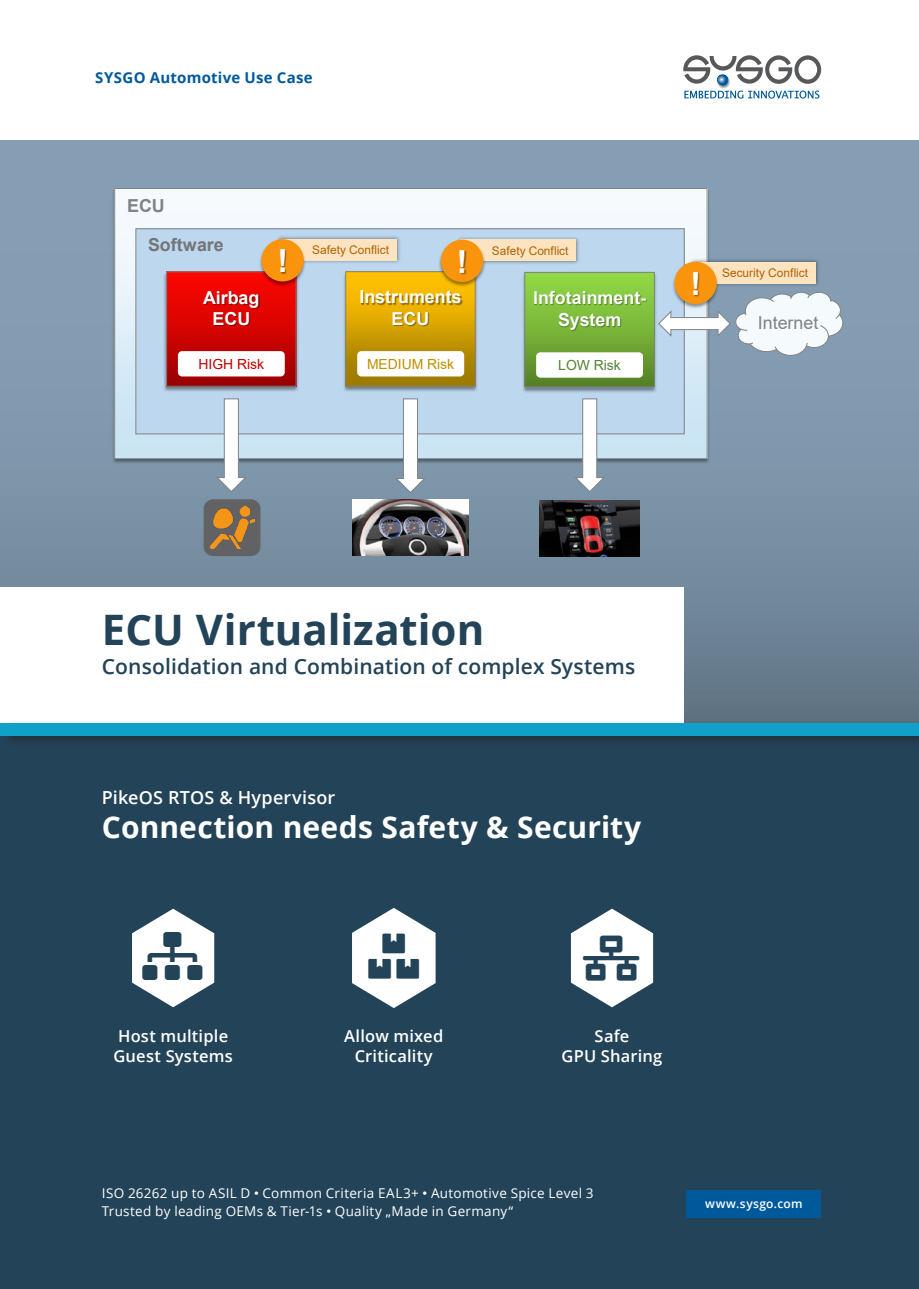
<style>
.page{position:relative;width:919px;height:1289px;background:#fff}
.page>*{position:absolute;margin:0;border:0;box-sizing:border-box;transform-origin:0 0}
._3{font:700 42px "Open Sans";color:#234358}
.t1{font:700 31.8px "Arial";color:#fff}
._3-2{font:700 30px "Open Sans";letter-spacing:.005em;color:#fff}
._3-3{font:600 21px "Open Sans";letter-spacing:.005em;color:#234358}
._3-4{font:600 18px "Open Sans";letter-spacing:.01em;color:#fff}
.t2{font:700 17.85px/21.5px "Arial";color:#fff;text-align:center}
.t3{font:700 17.85px/38.5px "Arial";color:#747578}
.t4{font:17.85px "Arial";color:#808285}
._3-5{font:600 16.5px/19.8px "Open Sans";letter-spacing:.01em;color:#fff;text-align:center}
._2{font:700 15px "Open Sans";letter-spacing:.015em;color:#00599b}
.t5{font:13.95px "Arial";color:#bf9000}
.t6{font:13.95px "Arial";color:#c00000}
.t7{font:13.95px "Arial";color:#548235}
._3-6{font:13.5px/18px "Open Sans";letter-spacing:.02em;color:#fff}
._3-7{font:600 12px "Open Sans";letter-spacing:.03em;color:#fff}
.t8{font:11.85px "Arial";color:#ac6403}
.s1{color:#808285}
.s2{font-family:"Arial"}
</style>
<div class="page">
<div style="left:0;top:723px;width:918px;height:565px;background:#234358"></div>
<div style="left:0;top:140px;width:918px;height:596px;background:linear-gradient(to bottom,#8da7bd,#687e8f)"></div>
<img style="left:110px;top:187px;width:601px;height:279px">
<div style="left:115px;top:188px;width:592px;height:270px;background:linear-gradient(to bottom,#fcfdff,#c5e1f2)"></div>
<div style="left:136px;top:229px;width:548px;height:205px;background:#bdd7ee"></div>
<div style="left:135px;top:228px;width:549px;height:206px;border:1px solid #808285"></div>
<img style="left:344px;top:274px;width:133px;height:118px">
<svg style="left:347px;top:273px;width:126px;height:111px;background:#c39602"></svg>
<div style="left:345px;top:271px;width:130px;height:115px;border:1px solid #808285"></div>
<img style="left:348px;top:280px;width:126px;height:40px">
<img style="left:380px;top:301px;width:62px;height:40px">
<img style="left:164px;top:273px;width:134px;height:119px">
<svg style="left:168px;top:273px;width:126px;height:112px;background:#cb0502"></svg>
<div style="left:166px;top:271px;width:130px;height:116px;border:1px solid #808285"></div>
<img style="left:192px;top:280px;width:80px;height:40px">
<img style="left:201px;top:302px;width:62px;height:39px">
<img style="left:523px;top:271px;width:133px;height:122px">
<svg style="left:526px;top:274px;width:126px;height:111px;background:#72a937"></svg>
<div style="left:524px;top:272px;width:130px;height:115px;border:1px solid #808285"></div>
<img style="left:523px;top:281px;width:106px;height:40px">
<img style="left:629px;top:281px;width:27px;height:40px">
<img style="left:546px;top:302px;width:88px;height:40px">
<svg style="left:216px;top:398px;width:32px;height:95px"></svg>
<svg style="left:395px;top:398px;width:32px;height:96px"></svg>
<svg style="left:574px;top:398px;width:32px;height:95px"></svg>
<svg style="left:658px;top:291px;width:186px;height:66px"></svg>
<img style="left:352px;top:499px;width:117px;height:56px">
<img style="left:539px;top:500px;width:100px;height:56px">
<div style="left:204px;top:499px;width:56px;height:57px;background:#626265;border-radius:9px"></div>
<img style="left:210px;top:506px;width:44px;height:43px">
<img style="left:314px;top:236px;width:86px;height:27px">
<div style="left:281px;top:239px;width:115px;height:22px;background:#fee3c0"></div>
<img style="left:253px;top:236px;width:61px;height:72px">
<img style="left:257px;top:236px;width:53px;height:65px">
<img style="left:493px;top:237px;width:86px;height:27px">
<div style="left:460px;top:240px;width:115px;height:21px;background:#fee3c0"></div>
<img style="left:433px;top:237px;width:60px;height:72px">
<img style="left:437px;top:237px;width:52px;height:65px">
<img style="left:726px;top:256px;width:95px;height:32px">
<div style="left:694px;top:262px;width:121px;height:21px;background:#fee3c0"></div>
<img style="left:666px;top:252px;width:60px;height:79px">
<img style="left:670px;top:253px;width:52px;height:71px">
<div style="left:178px;top:351px;width:107px;height:25px;background:#fff;border-radius:4px"></div>
<div style="left:357px;top:351px;width:107px;height:25px;background:#fff;border-radius:4px"></div>
<div style="left:536px;top:352px;width:107px;height:25px;background:#fff;border-radius:4px"></div>
<div style="left:0;top:587px;width:683px;height:136px;background:#fff"></div>
<div style="left:2px;top:719px;width:916px;height:29px;background:#231f20;opacity:.5"></div>
<div style="left:0;top:723px;width:918px;height:13px;background:#10a1cb"></div>
<svg style="left:716px;top:75px;width:14px;height:14px"></svg>
<div style="left:717px;top:74px;width:11px;height:12px;background:#00599a;border-radius:50%"></div>
<svg style="left:683px;top:55px;width:138px;height:29px"></svg>
<svg style="left:684px;top:91px;width:135px;height:8px"></svg>
<div style="left:686px;top:1189px;width:135px;height:28px;background:#00599b"></div>
<svg style="left:132px;top:908px;width:82px;height:99px"></svg>
<svg style="left:571px;top:908px;width:82px;height:99px"></svg>
<svg style="left:352px;top:908px;width:83px;height:100px"></svg>
<p class="_2" style="left:95px;top:67px;width:219px">SYSGO Automotive Use Case</p>
<p class="t3" style="left:148px;top:187px;width:77px;text-indent:-21px"><span class="s1">ECU<br></span>Software</p>
<p class="t8" style="left:312px;top:242px;width:78px">Safety Conflict</p>
<p class="t1" style="left:277px;top:238px;width:12px">!</p>
<p class="t8" style="left:491px;top:242px;width:78px">Safety Conflict</p>
<p class="t1" style="left:457px;top:239px;width:12px">!</p>
<p class="t2" style="left:359px;top:286px;width:104px">Instruments<br>ECU</p>
<p class="t2" style="left:203px;top:287px;width:58px">Airbag<br>ECU</p>
<p class="t2" style="left:533px;top:287px;width:115px">Infotainment-<br>System</p>
<p class="t6" style="left:198px;top:354px;width:67px">HIGH Risk</p>
<p class="t5" style="left:367px;top:354px;width:89px">MEDIUM Risk</p>
<p class="t7" style="left:558px;top:355px;width:64px">LOW Risk</p>
<p class="t1" style="left:690px;top:261px;width:12px">!</p>
<p class="t8" style="left:722px;top:264px;width:88px">Security Conflict</p>
<p class="t4" style="left:757px;top:310px;width:62px">Internet</p>
<p class="_3" style="left:102px;top:600px;width:384px">ECU Virtualization</p>
<p class="_3-3" style="left:102px;top:652px;width:535px">Consolidation and Combination of complex Systems</p>
<p class="_3-4" style="left:102px;top:785px;width:235px">PikeOS RTOS &amp; Hypervisor</p>
<p class="_3-2" style="left:102px;top:806px;width:541px">Connection needs Safety &amp; Security</p>
<p class="_3-5" style="left:113px;top:1026px;width:121px;text-align:left">Host multiple<br>Guest Systems</p>
<p class="_3-5" style="left:344px;top:1026px;width:101px">Allow mixed<br>Criticality</p>
<p class="_3-5" style="left:561px;top:1026px;width:102px">Safe<br>GPU Sharing</p>
<p class="_3-6" style="left:102px;top:1183px;width:493px">ISO 26262 up to ASIL D <span class="s2">•</span> Common Criteria EAL3+ <span class="s2">•</span> Automotive Spice Level 3<br>Trusted by leading OEMs &amp; Tier-1s <span class="s2">•</span> Quality „Made in Germany“</p>
<p class="_3-7" style="left:705px;top:1195px;width:99px">www.sysgo.com</p>
</div>
